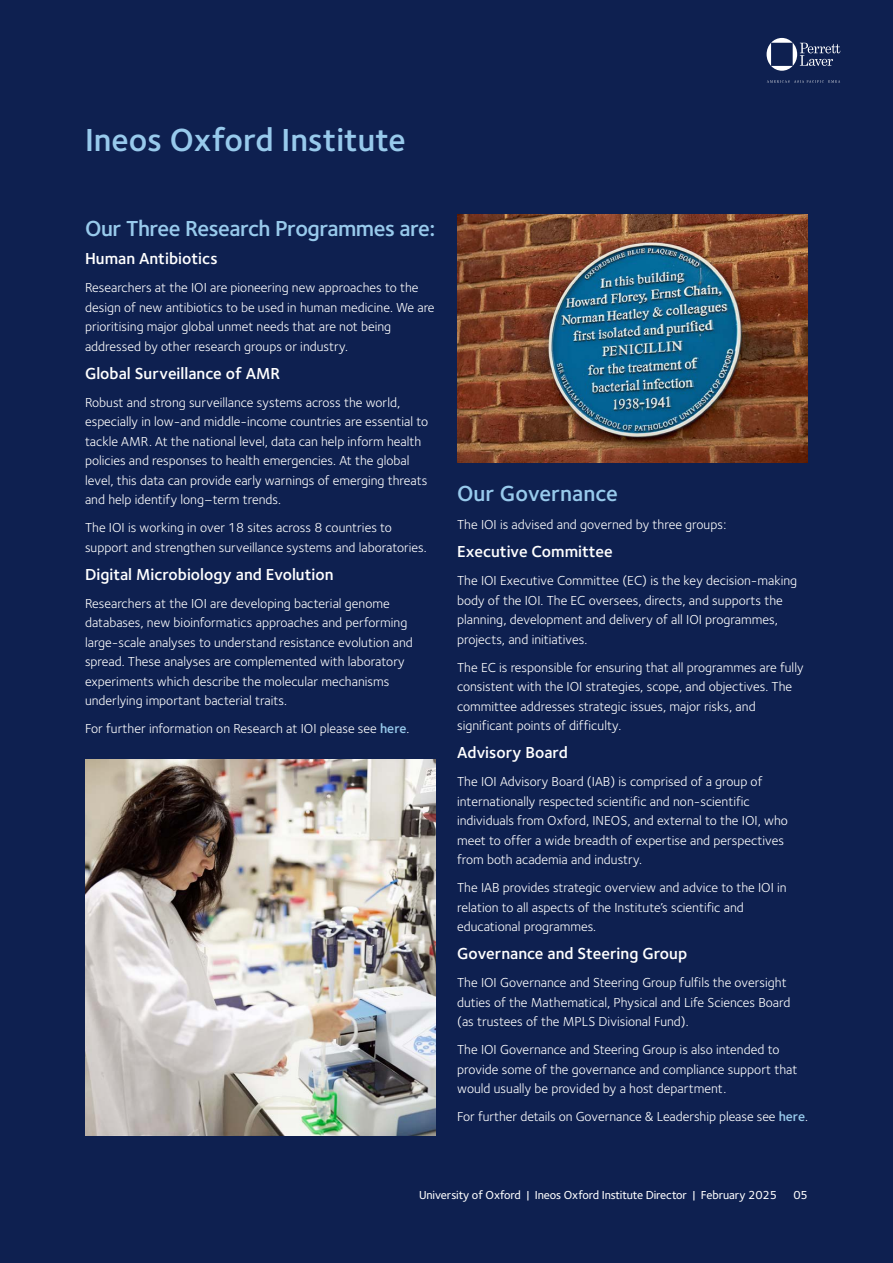
<style>
.page{position:relative;width:893px;height:1263px;background:#0e2050}
.page>*{position:absolute;margin:0;border:0;box-sizing:border-box;transform-origin:0 0}
.continuation_22_H2{font:600 33px "Foundry Sterling";color:#98caec}
.subhead_15_L_blue_H3{font:600 22.5px "Foundry Sterling";letter-spacing:-.02em;color:#98caec}
.subhead_15_L_blue_H3-2{font:600 22.5px "Foundry Sterling";color:#98caec}
.subhead_11_black_H4{font:600 16.5px "Foundry Sterling";color:#fff}
.Body_text_9_Black_P{font:600 16.5px "Foundry Sterling";color:#fff}
.Body_text_9_white_P{font:13.5px/19.5px "Foundry Sterling";color:#fff}
.t1{font:500 12px "Foundry Sterling";letter-spacing:-.01em;color:#fff}
.s1{font-weight:600;color:#98caec}
</style>
<div class="page">
<img style="left:85px;top:760px;width:351px;height:375px">
<img style="left:457px;top:215px;width:351px;height:247px">
<svg style="left:767px;top:38px;width:73px;height:33px"></svg>
<svg style="left:767px;top:80px;width:73px;height:3px"></svg>
<h2 class="continuation_22_H2" style="left:85px;top:120px;width:322px">Ineos Oxford Institute</h2>
<h3 class="subhead_15_L_blue_H3" style="left:85px;top:215px;width:352px">Our Three Research Programmes are:</h3>
<p class="Body_text_9_Black_P" style="left:85px;top:249px;width:134px">Human Antibiotics</p>
<p class="Body_text_9_white_P" style="left:85px;top:278px;width:351px">Researchers at the IOI are pioneering new approaches to the design of new antibiotics to be used in human medicine. We are prioritising major global unmet needs that are not being addressed by other research groups or industry.</p>
<h4 class="subhead_11_black_H4" style="left:85px;top:363px;width:197px">Global Surveillance of AMR</h4>
<p class="Body_text_9_white_P" style="left:85px;top:392px;width:345px">Robust and strong surveillance systems across the world, especially in low-and middle-income countries are essential to tackle AMR. At the national level, data can help inform health policies and responses to health emergencies. At the global level, this data can provide early warnings of emerging threats and help identify long–term trends.</p>
<p class="Body_text_9_white_P" style="left:85px;top:518px;width:343px">The IOI is working in over 18 sites across 8 countries to support and strengthen surveillance systems and laboratories.</p>
<h4 class="subhead_11_black_H4" style="left:85px;top:564px;width:250px">Digital Microbiology and Evolution</h4>
<p class="Body_text_9_white_P" style="left:85px;top:593px;width:329px">Researchers at the IOI are developing bacterial genome databases, new bioinformatics approaches and performing large-scale analyses to understand resistance evolution and spread. These analyses are complemented with laboratory experiments which describe the molecular mechanisms underlying important bacterial traits.</p>
<p class="Body_text_9_white_P" style="left:85px;top:719px;width:326px">For further information on Research at IOI please see <span class="s1">here</span>.</p>
<h3 class="subhead_15_L_blue_H3-2" style="left:457px;top:480px;width:162px">Our Governance</h3>
<p class="Body_text_9_white_P" style="left:457px;top:515px;width:271px">The IOI is advised and governed by three groups:</p>
<h4 class="subhead_11_black_H4" style="left:457px;top:542px;width:157px">Executive Committee</h4>
<p class="Body_text_9_white_P" style="left:457px;top:571px;width:342px">The IOI Executive Committee (EC) is the key decision-making body of the IOI. The EC oversees, directs, and supports the planning, development and delivery of all IOI programmes, projects, and initiatives.</p>
<p class="Body_text_9_white_P" style="left:457px;top:658px;width:348px">The EC is responsible for ensuring that all programmes are fully consistent with the IOI strategies, scope, and objectives. The committee addresses strategic issues, major risks, and significant points of difficulty.</p>
<h4 class="subhead_11_black_H4" style="left:457px;top:743px;width:112px">Advisory Board</h4>
<p class="Body_text_9_white_P" style="left:457px;top:772px;width:332px">The IOI Advisory Board (IAB) is comprised of a group of internationally respected scientific and non-scientific individuals from Oxford, INEOS, and external to the IOI, who meet to offer a wide breadth of expertise and perspectives from both academia and industry.</p>
<p class="Body_text_9_white_P" style="left:457px;top:878px;width:331px">The IAB provides strategic overview and advice to the IOI in relation to all aspects of the Institute’s scientific and educational programmes.</p>
<h4 class="subhead_11_black_H4" style="left:457px;top:944px;width:232px">Governance and Steering Group</h4>
<p class="Body_text_9_white_P" style="left:457px;top:973px;width:335px">The IOI Governance and Steering Group fulfils the oversight duties of the Mathematical, Physical and Life Sciences Board (as trustees of the MPLS Divisional Fund).</p>
<p class="Body_text_9_white_P" style="left:457px;top:1040px;width:342px">The IOI Governance and Steering Group is also intended to provide some of the governance and compliance support that would usually be provided by a host department.</p>
<p class="Body_text_9_white_P" style="left:457px;top:1107px;width:352px">For further details on Governance &amp; Leadership please see <span class="s1">here</span>.</p>
<p class="t1" style="left:419px;top:1187px;width:360px">University of Oxford | Ineos Oxford Institute Director | February 2025</p>
<p class="t1" style="left:793px;top:1187px;width:16px">05</p>
</div>
